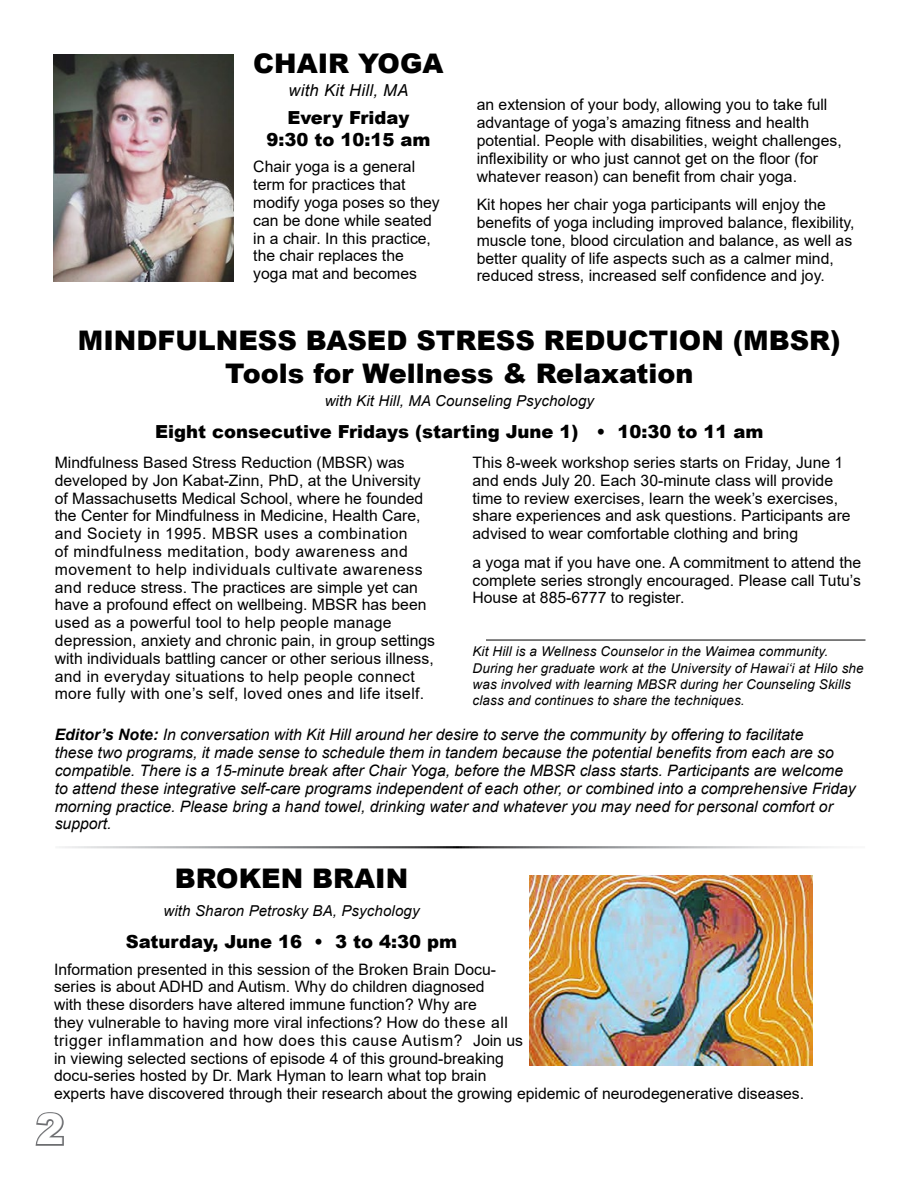
<style>
.page{position:relative;width:918px;height:1188px;background:#fff}
.page>*{position:absolute;margin:0;border:0;box-sizing:border-box;transform-origin:0 0}
.t1{font:900 42px "Arial";color:#fff}
.t2{font:900 27px/32.4px "Arial";color:#000;text-align:center}
.t3{font:900 18px/21.6px "Arial";color:#000;text-align:center}
.t4{font:italic 16.5px "Arial";letter-spacing:.02em;color:#000}
.t5{font:15.75px/17.9px "Arial";color:#000}
.t6{font:italic 15.75px/17.9px "Arial";color:#000}
.t7{font:italic 15px "Arial";letter-spacing:.01em;color:#000}
.t8{font:italic 13.5px/16.2px "Arial";letter-spacing:.01em;color:#000}
.s1{font-weight:700}
</style>
<div class="page">
<img style="left:54px;top:54px;width:179px;height:227px">
<img style="left:529px;top:876px;width:284px;height:189px">
<hr style="left:486px;top:640px;width:380px;height:1px;background:#000">
<svg style="left:35px;top:1112px;width:29px;height:34px"></svg>
<h2 class="t2" style="left:253px;top:47px;width:192px">CHAIR YOGA</h2>
<p class="t4" style="left:288px;top:80px;width:121px">with Kit Hill, MA</p>
<p class="t3" style="left:266px;top:107px;width:166px">Every Friday<br>9:30 to 10:15 am</p>
<p class="t5" style="left:253px;top:158px;width:188px">Chair yoga is a general term for practices that modify yoga poses so they can be done while seated in a chair. In this practice, the chair replaces the yoga mat and becomes</p>
<p class="t5" style="left:477px;top:96px;width:367px">an extension of your body, allowing you to take full advantage of yoga’s amazing fitness and health potential. People with disabilities, weight challenges, inflexibility or who just cannot get on the floor (for whatever reason) can benefit from chair yoga.</p>
<p class="t5" style="left:477px;top:196px;width:379px">Kit hopes her chair yoga participants will enjoy the benefits of yoga including improved balance, flexibility, muscle tone, blood circulation and balance, as well as better quality of life aspects such as a calmer mind, reduced stress, increased self confidence and joy.</p>
<h2 class="t2" style="left:78px;top:324px;width:764px">MINDFULNESS BASED STRESS REDUCTION (MBSR)<br>Tools for Wellness &amp; Relaxation</h2>
<p class="t7" style="left:325px;top:391px;width:271px">with Kit Hill, MA Counseling Psychology</p>
<p class="t3" style="left:155px;top:420px;width:610px">Eight consecutive Fridays (starting June 1) • 10:30 to 11 am</p>
<p class="t5" style="left:55px;top:454px;width:382px">Mindfulness Based Stress Reduction (MBSR) was developed by Jon Kabat-Zinn, PhD, at the University of Massachusetts Medical School, where he founded the Center for Mindfulness in Medicine, Health Care, and Society in 1995. MBSR uses a combination<br>of mindfulness meditation, body awareness and movement to help individuals cultivate awareness and reduce stress. The practices are simple yet can have a profound effect on wellbeing. MBSR has been used as a powerful tool to help people manage depression, anxiety and chronic pain, in group settings with individuals battling cancer or other serious illness, and in everyday situations to help people connect more fully with one’s self, loved ones and life itself.</p>
<p class="t6" style="left:55px;top:726px;width:803px"><span class="s1">Editor’s Note:</span> In conversation with Kit Hill around her desire to serve the community by offering to facilitate<br>these two programs, it made sense to schedule them in tandem because the potential benefits from each are so compatible. There is a 15-minute break after Chair Yoga, before the MBSR class starts. Participants are welcome to attend these integrative self-care programs independent of each other, or combined into a comprehensive Friday morning practice. Please bring a hand towel, drinking water and whatever you may need for personal comfort or support.</p>
<p class="t5" style="left:472px;top:454px;width:380px">This 8-week workshop series starts on Friday, June 1 and ends July 20. Each 30-minute class will provide time to review exercises, learn the week’s exercises, share experiences and ask questions. Participants are advised to wear comfortable clothing and bring</p>
<p class="t5" style="left:472px;top:553px;width:390px;text-align:justify">a yoga mat if you have one. A commitment to attend the complete series strongly encouraged. Please call Tutu’s House at 885-6777 to register.</p>
<p class="t8" style="left:472px;top:644px;width:393px">Kit Hill is a Wellness Counselor in the Waimea community.<br>During her graduate work at the University of Hawai‘i at Hilo she was involved with learning MBSR during her Counseling Skills class and continues to share the techniques.</p>
<h2 class="t2" style="left:175px;top:861px;width:235px">BROKEN BRAIN</h2>
<p class="t7" style="left:164px;top:901px;width:258px">with Sharon Petrosky BA, Psychology</p>
<p class="t3" style="left:126px;top:930px;width:333px">Saturday, June 16 • 3 to 4:30 pm</p>
<p class="t5" style="left:54px;top:960px;width:752px">Information presented in this session of the Broken Brain Docu-<br>series is about ADHD and Autism. Why do children diagnosed<br>with these disorders have altered immune function? Why are<br>they vulnerable to having more viral infections? How do these all<br>trigger inflammation and how does this cause Autism? Join us<br>in viewing selected sections of episode 4 of this ground-breaking<br>docu-series hosted by Dr. Mark Hyman to learn what top brain<br>experts have discovered through their research about the growing epidemic of neurodegenerative diseases.</p>
<h1 class="t1" style="left:36px;top:1099px;width:30px">2</h1>
</div>
